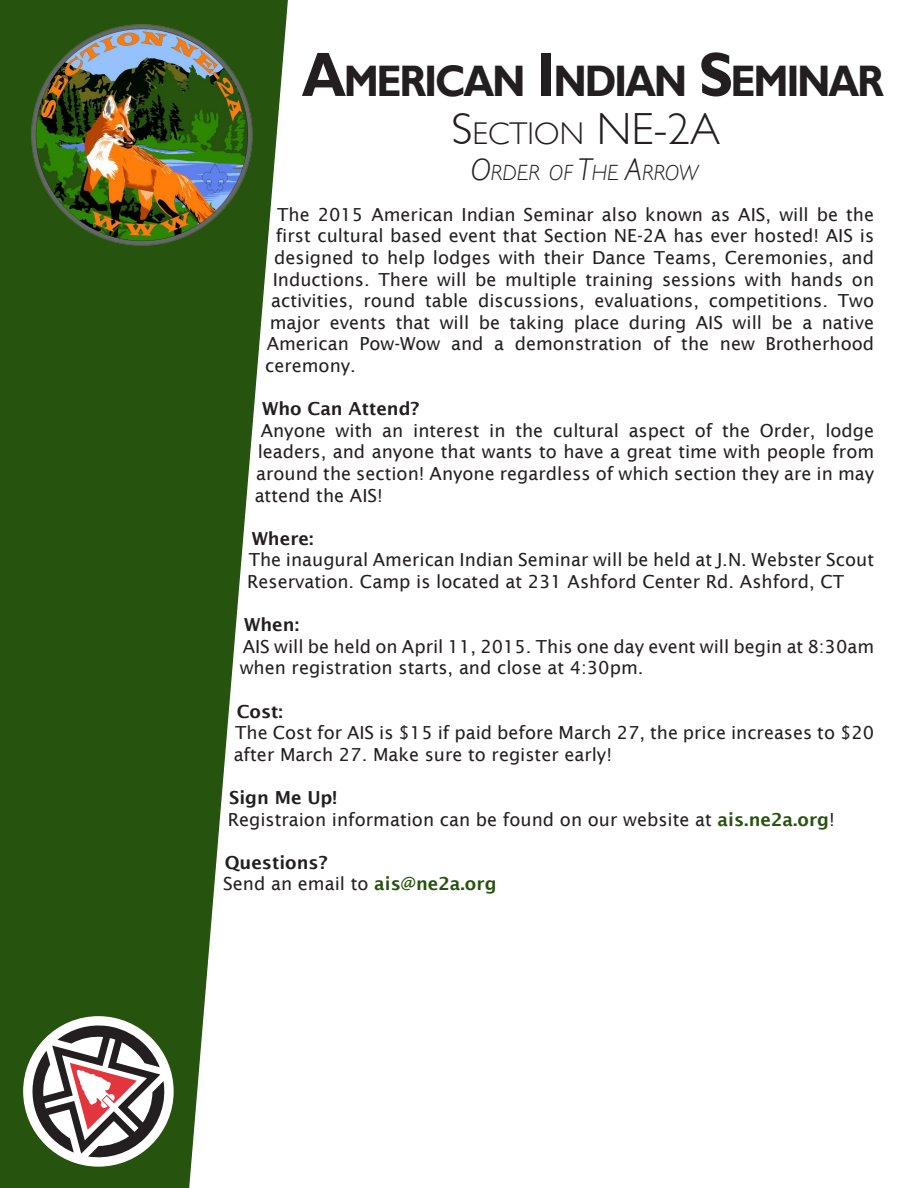
<style>
.page{position:relative;width:918px;height:1188px;background:#fff}
.page>*{position:absolute;margin:0;border:0;box-sizing:border-box;transform-origin:0 0}
.t1{font:300 45px "Gill Sans";color:#231f20}
.t2{font:700 44.1px "Gill Sans";letter-spacing:-.055em;color:#231f20;scale:.9 1}
.t3{font:italic 300 22.05px "Gill Sans";color:#231f20}
.t4{font:18px/21.6px "Lucida Sans";color:#231f20}
.t5{font:600 18px "Lucida Sans";color:#231f20}
.s1{font-size:63px}
.s2{font-size:31.5px}
.s3{font-weight:600;color:#26530e}
</style>
<div class="page">
<svg style="left:0;top:0;width:288px;height:1188px"></svg>
<img style="left:28px;top:21px;width:228px;height:229px">
<div style="left:23px;top:1016px;width:151px;height:151px;background:#fff;border-radius:50%"></div>
<svg style="left:26px;top:1024px;width:141px;height:136px"></svg>
<p class="t2" style="left:302px;top:55px;width:649px"><span class="s1">A</span>MERICAN <span class="s1">I</span> NDIAN <span class="s1">S</span>EMINAR</p>
<p class="t1" style="left:451px;top:94px;width:270px">S<span class="s2">ECTION</span> NE-2A</p>
<p class="t3" style="left:470px;top:160px;width:229px"><span class="s2">O</span>RDER OF <span class="s2">T</span>HE <span class="s2">A</span>RROW</p>
<p class="t4" style="left:277px;top:204px;width:599px">The 2015 American Indian Seminar also known as AIS, will be the</p>
<p class="t4" style="left:276px;top:225px;width:600px">first cultural based event that Section NE-2A has ever hosted! AIS is</p>
<p class="t4" style="left:274px;top:247px;width:601px">designed to help lodges with their Dance Teams, Ceremonies, and</p>
<p class="t4" style="left:273px;top:268px;width:603px">Inductions. There will be multiple training sessions with hands on</p>
<p class="t4" style="left:271px;top:290px;width:604px">activities, round table discussions, evaluations, competitions. Two</p>
<p class="t4" style="left:270px;top:312px;width:606px">major events that will be taking place during AIS will be a native</p>
<p class="t4" style="left:267px;top:333px;width:609px">American Pow-Wow and a demonstration of the new Brotherhood</p>
<p class="t4" style="left:265px;top:355px;width:92px">ceremony.</p>
<p class="t5" style="left:262px;top:399px;width:159px">Who Can Attend?</p>
<p class="t4" style="left:255px;top:420px;width:621px;text-align:justify;text-indent:6px">Anyone with an interest in the cultural aspect of the Order, lodge leaders, and anyone that wants to have a great time with people from around the section! Anyone regardless of which section they are in may attend the AIS!</p>
<p class="t5" style="left:252px;top:528px;width:63px">Where:</p>
<p class="t4" style="left:247px;top:549px;width:628px">The inaugural American Indian Seminar will be held at J.N. Webster Scout<br>Reservation. Camp is located at 231 Ashford Center Rd. Ashford, CT</p>
<p class="t5" style="left:244px;top:615px;width:56px">When:</p>
<p class="t4" style="left:240px;top:636px;width:636px">AIS will be held on April 11, 2015. This one day event will begin at 8:30am when registration starts, and close at 4:30pm.</p>
<p class="t5" style="left:237px;top:701px;width:48px">Cost:</p>
<p class="t4" style="left:234px;top:722px;width:642px">The Cost for AIS is $15 if paid before March 27, the price increases to $20 after March 27. Make sure to register early!</p>
<p class="t5" style="left:229px;top:787px;width:109px">Sign Me Up!</p>
<p class="t4" style="left:228px;top:808px;width:609px">Registraion information can be found on our website at <span class="s3">ais.ne2a.org</span>!</p>
<p class="t5" style="left:225px;top:852px;width:104px">Questions?</p>
<p class="t4" style="left:223px;top:873px;width:275px">Send an email to <span class="s3">ais@ne2a.org</span></p>
</div>
